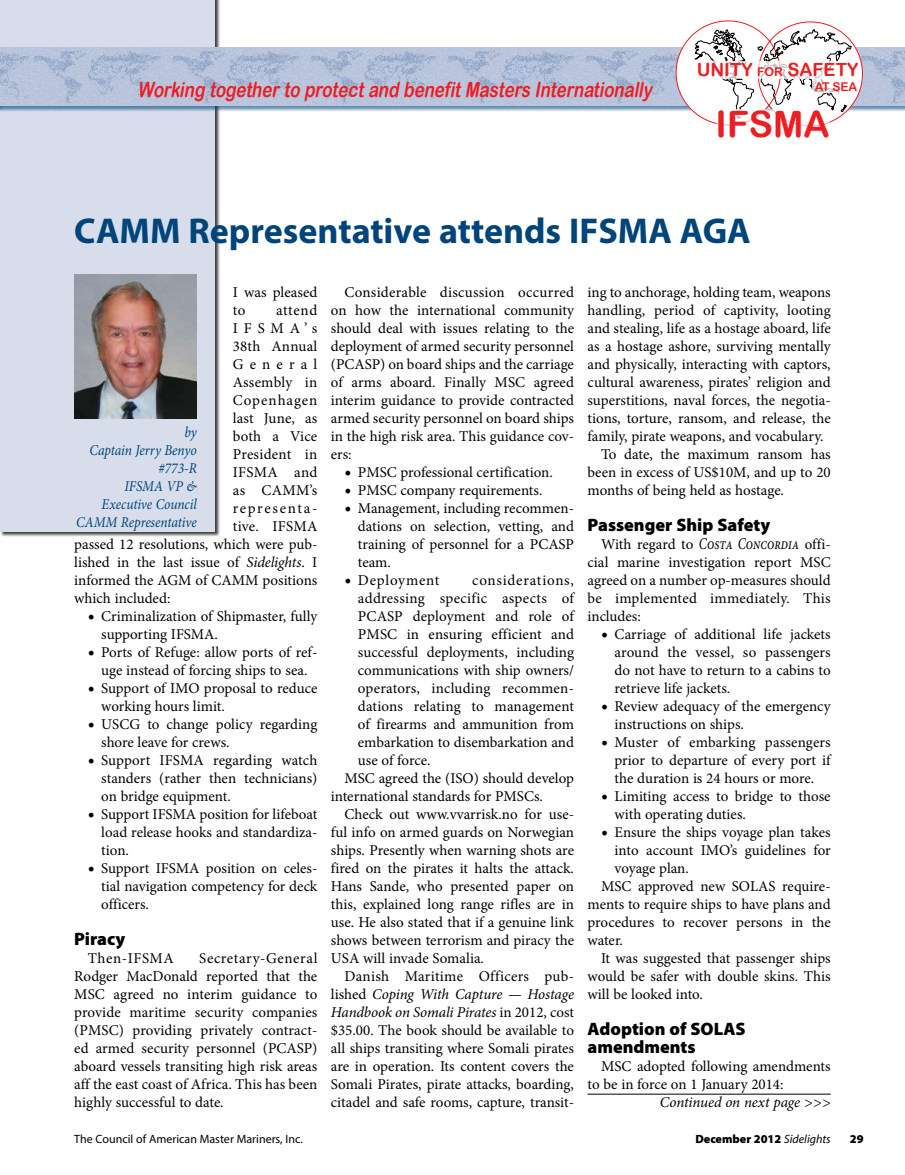
<style>
.page{position:relative;width:905px;height:1175px;background:#fff}
.page>*{position:absolute;margin:0;border:0;box-sizing:border-box;transform-origin:0 0}
.t1{font:36.3px "Arial Rounded MT Bold";color:#ed1d24}
.HEAD_24_28{font:700 36px "Myriad Pro";color:#00447c}
.t2{font:italic 21px "Arial Rounded MT Bold";color:#ed1d24;scale:.8 1}
.t3{font:18.15px "Arial Rounded MT Bold";color:#ed1d24}
.BODY__subhead{font:900 18px/18px "Myriad Pro";color:#000}
.BODY{font:15px/18px "Minion Pro";color:#000;text-align:justify}
.BODY__first_para{font:15px/18px "Minion Pro";letter-spacing:.005em;color:#000}
.DROP_BOX__byline__le{font:italic 15px/18px "Minion Pro";color:#00447c;text-align:right;scale:.9 1}
.continued_on{font:italic 15px "Minion Pro";color:#000}
.BODY__first_para-2{font:15px "Minion Pro";letter-spacing:.11em;color:#000}
.BODY-2{font:15px "Minion Pro";letter-spacing:.05em;color:#000}
.BODY__first_para-3{font:15px "Minion Pro";letter-spacing:.06em;color:#000}
.BODY-3{font:15px "Minion Pro";letter-spacing:.04em;color:#000}
.BODY__first_para-4{font:15px "Minion Pro";letter-spacing:.41em;color:#000}
.t4{font:12.15px "Arial Rounded MT Bold";color:#ed1d24}
.t5{font:12px "Myriad Pro";color:#000}
.t6{font:900 12px "Myriad Pro";color:#000}
.s1{font-size:12.15px}
.s2{font-style:italic}
.s3{font-size:18px}
.s4{font-style:italic;font-size:16.5px}
.s5{font-weight:400;font-style:italic}
</style>
<div class="page">
<div style="left:1px;top:0;width:219px;height:537px;background:#000;opacity:.75"></div>
<div style="left:0;top:0;width:215px;height:531px;background:#d7ddea"></div>
<img style="left:74px;top:274px;width:123px;height:144px">
<div style="left:0;top:48px;width:904px;height:64px;background:#00447c;opacity:.6"></div>
<img style="left:863px;top:47px;width:41px;height:59px">
<img style="left:578px;top:47px;width:97px;height:59px">
<img style="left:30px;top:47px;width:134px;height:59px">
<svg style="left:166px;top:47px;width:137px;height:59px;background:#b3c0d8"></svg>
<img style="left:0;top:47px;width:30px;height:59px">
<svg style="left:303px;top:47px;width:137px;height:59px;background:#b3c0d8"></svg>
<svg style="left:440px;top:47px;width:138px;height:59px;background:#b3c0d8"></svg>
<svg style="left:675px;top:20px;width:188px;height:107px"></svg>
<hr style="left:587px;top:1093px;width:243px;height:1px;background:#000">
<h3 class="t2" style="left:138px;top:77px;width:644px">Working togetherto protectand benefitMasters Internationally</h3>
<p class="t3" style="left:696px;top:59px;width:163px">UNITY <span class="s1">FOR</span> SAFETY</p>
<p class="t4" style="left:814px;top:79px;width:44px">AT SEA</p>
<h1 class="t1" style="left:715px;top:103px;width:115px">IFSMA</h1>
<p class="HEAD_24_28" style="left:74px;top:207px;width:678px">CAMM Representative attends IFSMA AGA</p>
<p class="BODY__first_para" style="left:233px;top:283px;width:86px">I was pleased to</p>
<p class="BODY__first_para" style="left:276px;top:301px;width:43px">attend</p>
<p class="BODY__first_para" style="left:233px;top:319px;width:86px">IFSMA’s</p>
<p class="BODY__first_para" style="left:233px;top:337px;width:86px">38th Annual</p>
<p class="BODY__first_para-4" style="left:233px;top:354px;width:86px">General</p>
<p class="BODY__first_para" style="left:233px;top:373px;width:86px">Assembly in</p>
<p class="BODY__first_para-3" style="left:233px;top:390px;width:86px">Copenhagen</p>
<p class="BODY__first_para" style="left:233px;top:409px;width:86px">last June, as</p>
<p class="BODY__first_para" style="left:233px;top:427px;width:86px">both a Vice</p>
<p class="BODY__first_para" style="left:233px;top:445px;width:86px">President in</p>
<p class="BODY__first_para" style="left:233px;top:463px;width:86px">IFSMA and</p>
<p class="BODY__first_para" style="left:233px;top:481px;width:86px">as CAMM’s</p>
<p class="BODY__first_para-2" style="left:233px;top:498px;width:86px">representa-</p>
<p class="BODY__first_para" style="left:233px;top:517px;width:86px">tive. IFSMA</p>
<p class="BODY__first_para" style="left:74px;top:535px;width:245px">passed 12 resolutions, which were pub-</p>
<p class="BODY__first_para" style="left:74px;top:553px;width:245px">lished in the last issue of <span class="s2">Sidelights</span>. I</p>
<p class="BODY__first_para" style="left:74px;top:571px;width:244px">informed the AGM of CAMM positions</p>
<p class="BODY__first_para" style="left:74px;top:589px;width:98px">which included:</p>
<p class="BODY" style="left:101px;top:607px;width:218px;text-indent:-13px"><span class="s3">•</span> Criminalization of Shipmaster, fully supporting IFSMA.</p>
<p class="BODY" style="left:88px;top:643px;width:231px;text-align:center"><span class="s3">•</span> Ports of Refuge: allow ports of ref&shy;uge instead of forcing ships to sea.</p>
<p class="BODY" style="left:101px;top:679px;width:218px;text-indent:-13px"><span class="s3">•</span> Support of IMO proposal to reduce working hours limit.</p>
<p class="BODY" style="left:101px;top:715px;width:218px;text-indent:-13px"><span class="s3">•</span> USCG to change policy regarding shore leave for crews.</p>
<p class="BODY" style="left:101px;top:751px;width:218px;text-indent:-13px"><span class="s3">•</span> Support IFSMA regarding watch standers (rather then technicians) on bridge equipment.</p>
<p class="BODY" style="left:101px;top:805px;width:218px;text-indent:-13px"><span class="s3">•</span> Support IFSMA position for lifeboat load release hooks and standardiza&shy;tion.</p>
<p class="BODY" style="left:101px;top:859px;width:218px;text-indent:-13px"><span class="s3">•</span> Support IFSMA position on celes&shy;tial navigation competency for deck officers.</p>
<p class="BODY__subhead" style="left:74px;top:929px;width:53px">Piracy</p>
<p class="BODY-3" style="left:88px;top:948px;width:88px">Then-IFSMA</p>
<p class="DROP_BOX__byline__le" style="left:89px;top:423px;width:122px">by<br>Captain Jerry Benyo</p>
<p class="DROP_BOX__byline__le" style="left:158px;top:459px;width:44px">#773-R</p>
<p class="DROP_BOX__byline__le" style="left:102px;top:477px;width:107px">IFSMA VP &amp;<br>Executive Council</p>
<p class="DROP_BOX__byline__le" style="left:76px;top:513px;width:135px">CAMM Representative</p>
<p class="BODY" style="left:74px;top:949px;width:245px;text-indent:125px">Secretary-General Rodger MacDonald reported that the MSC agreed no interim guidance to provide maritime security companies (PMSC) providing privately contract&shy;ed armed security personnel (PCASP) aboard vessels transiting high risk areas aff the east coast of Africa. This has been highly successful to date.</p>
<p class="BODY" style="left:331px;top:283px;width:245px;text-indent:14px">Considerable discussion occurred on how the international community should deal with issues relating to the deployment of armed security personnel (PCASP) on board ships and the carriage of arms aboard. Finally MSC agreed interim guidance to provide contracted armed security personnel on board ships in the high risk area. This guidance cov&shy;ers:</p>
<p class="BODY" style="left:344px;top:463px;width:210px"><span class="s3">•</span> PMSC professional certification.</p>
<p class="BODY" style="left:344px;top:481px;width:199px"><span class="s3">•</span> PMSC company requirements.</p>
<p class="BODY" style="left:358px;top:499px;width:218px;text-indent:-14px"><span class="s3">•</span> Management, including recommen&shy;dations on selection, vetting, and training of personnel for a PCASP team.</p>
<p class="BODY-2" style="left:344px;top:570px;width:97px"><span class="s3">•</span> Deployment</p>
<p class="BODY" style="left:358px;top:571px;width:218px;text-indent:114px">considerations, addressing specific aspects of PCASP deployment and role of PMSC in ensuring efficient and successful deployments, including communications with ship owners/ operators, including recommen&shy;dations relating to management of firearms and ammunition from embarkation to disembarkation and use of force.</p>
<p class="BODY" style="left:331px;top:769px;width:244px;text-indent:14px">MSC agreed the (ISO) should develop international standards for PMSCs.</p>
<p class="BODY" style="left:331px;top:805px;width:245px;text-indent:14px">Check out www.vvarrisk.no for use&shy;ful info on armed guards on Norwegian ships. Presently when warning shots are fired on the pirates it halts the attack.<br>Hans Sande, who presented paper on this, explained long range rifles are in use. He also stated that if a genuine link shows between terrorism and piracy the USA will invade Somalia.</p>
<p class="BODY" style="left:331px;top:967px;width:245px;text-indent:14px">Danish Maritime Officers pub&shy;lished <span class="s2">Coping With Capture — Hostage Handbook on Somali Pirates</span> in 2012, cost $35.00. The book should be available to all ships transiting where Somali pirates are in operation. Its content covers the Somali Pirates, pirate attacks, boarding, citadel and safe rooms, capture, transit-</p>
<p class="BODY" style="left:587px;top:283px;width:245px">ing to anchorage, holding team, weapons handling, period of captivity, looting and stealing, life as a hostage aboard, life as a hostage ashore, surviving mentally and physically, interacting with captors, cultural awareness, pirates’ religion and superstitions, naval forces, the negotia&shy;tions, torture, ransom, and release, the family, pirate weapons, and vocabulary.</p>
<p class="BODY" style="left:587px;top:445px;width:245px;text-indent:14px">To date, the maximum ransom has been in excess of US$10M, and up to 20 months of being held as hostage.</p>
<p class="BODY__subhead" style="left:587px;top:515px;width:184px">Passenger Ship Safety</p>
<p class="BODY" style="left:587px;top:535px;width:245px;text-indent:14px">With regard to <span class="s4">Costa Concordia</span> offi&shy;cial marine investigation report MSC agreed on a number op-measures should be implemented immediately. This includes:</p>
<p class="BODY" style="left:614px;top:625px;width:218px;text-indent:-14px"><span class="s3">•</span> Carriage of additional life jackets around the vessel, so passengers do not have to return to a cabins to retrieve life jackets.</p>
<p class="BODY" style="left:614px;top:697px;width:217px;text-indent:-14px"><span class="s3">•</span> Review adequacy of the emergency instructions on ships.</p>
<p class="BODY" style="left:614px;top:733px;width:218px;text-indent:-14px"><span class="s3">•</span> Muster of embarking passengers prior to departure of every port if the duration is 24 hours or more.</p>
<p class="BODY" style="left:614px;top:787px;width:218px;text-indent:-14px"><span class="s3">•</span> Limiting access to bridge to those with operating duties.</p>
<p class="BODY" style="left:614px;top:823px;width:218px;text-indent:-14px"><span class="s3">•</span> Ensure the ships voyage plan takes into account IMO’s guidelines for voyage plan.</p>
<p class="BODY" style="left:587px;top:877px;width:245px;text-indent:14px">MSC approved new SOLAS require&shy;ments to require ships to have plans and procedures to recover persons in the water.</p>
<p class="BODY" style="left:587px;top:949px;width:245px;text-indent:14px">It was suggested that passenger ships would be safer with double skins. This will be looked into.</p>
<p class="BODY__subhead" style="left:587px;top:1019px;width:160px">Adoption of SOLAS amendments</p>
<p class="BODY" style="left:587px;top:1057px;width:245px;text-indent:14px">MSC adopted following amendments to be in force on 1 January 2014:</p>
<p class="continued_on" style="left:660px;top:1092px;width:172px">Continued on next page &gt;&gt;&gt;</p>
<p class="t5" style="left:74px;top:1132px;width:230px">The Council of American Master Mariners, Inc.</p>
<p class="t6" style="left:695px;top:1131px;width:137px">December 2012 <span class="s5">Sidelights</span></p>
<p class="t6" style="left:849px;top:1131px;width:15px">29</p>
</div>
